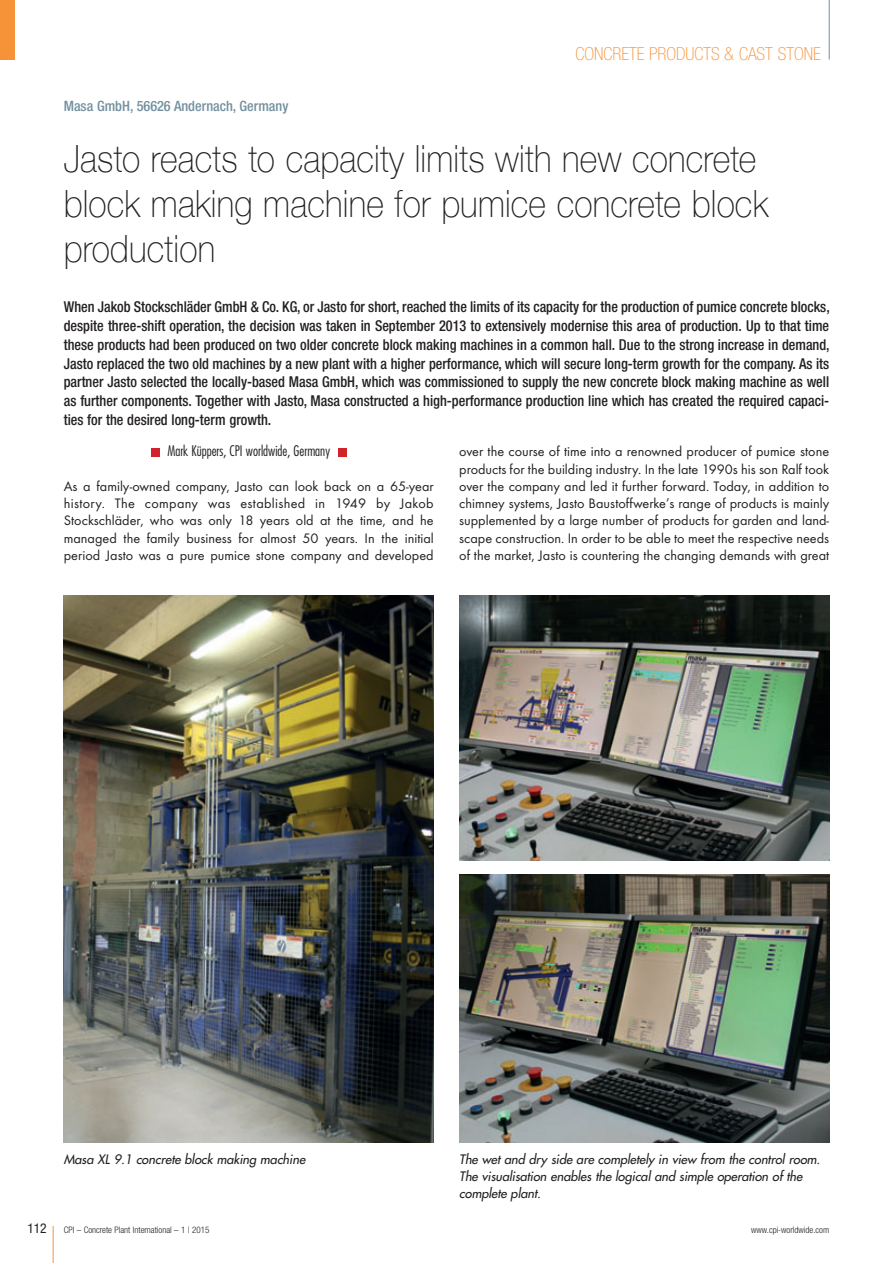
<style>
.page{position:relative;width:893px;height:1263px;background:#fff}
.page>*{position:absolute;margin:0;border:0;box-sizing:border-box;transform-origin:0 0}
.t1{font:100 37.5px/45px "Helvetica Neue";letter-spacing:.005em;color:#231f20;scale:.9 1}
.t2{font:100 condensed 18px "Helvetica Neue";color:#f69238}
.t3{font:500 condensed 15px/18.8px "Helvetica Neue";color:#231f20;text-align:justify;scale:.95 1}
.t4{font:14.25px/17.2px "Futura T";color:#231f20;text-align:justify}
.t5{font:300 condensed 14.25px "Futura";color:#231f20}
.t6{font:500 condensed 14.25px "Helvetica Neue";color:#73909f}
.t7{font:condensed 13.5px "Helvetica Neue";color:#231f20}
.t8{font:italic 12.75px/17.2px "Futura";color:#231f20}
.t9{font:300 condensed 9px "Helvetica Neue";color:#231f20}
</style>
<div class="page">
<hr style="left:53px;top:1226px;width:1px;height:37px;background:#f69238">
<hr style="left:829px;top:0;width:1px;height:60px;background:#73909f">
<div style="left:0;top:0;width:15px;height:60px;background:#f69238"></div>
<div style="left:151px;top:448px;width:8px;height:8px;background:#d1232a"></div>
<div style="left:338px;top:448px;width:9px;height:8px;background:#d1232a"></div>
<img style="left:64px;top:595px;width:370px;height:547px">
<img style="left:459px;top:595px;width:370px;height:266px">
<img style="left:459px;top:875px;width:370px;height:267px">
<p class="t6" style="left:64px;top:98px;width:226px">Masa GmbH, 56626 Andernach, Germany</p>
<p class="t2" style="left:575px;top:43px;width:247px">CONCRETE PRODUCTS &amp; CAST STONE</p>
<h1 class="t1" style="left:64px;top:136px;width:784px">Jasto reacts to capacity limits with new concrete block making machine for pumice concrete block production</h1>
<p class="t3" style="left:64px;top:297px;width:808px">When Jakob Stockschläder GmbH &amp; Co. KG, or Jasto for short, reached the limits of its capacity for the production of pumice concrete blocks, despite three-shift operation, the decision was taken in September 2013 to extensively modernise this area of production. Up to that time these products had been produced on two older concrete block making machines in a common hall. Due to the strong increase in demand, Jasto replaced the two old machines by a new plant with a higher performance, which will secure long-term growth for the company. As its partner Jasto selected the locally-based Masa GmbH, which was commissioned to supply the new concrete block making machine as well as further components. Together with Jasto, Masa constructed a high-performance production line which has created the required capaci&shy;ties for the desired long-term growth.</p>
<p class="t5" style="left:167px;top:442px;width:164px">Mark Küppers, CPI worldwide, Germany</p>
<p class="t4" style="left:64px;top:477px;width:371px">As a family-owned company, Jasto can look back on a 65-year history. The company was established in 1949 by Jakob Stockschläder, who was only 18 years old at the time, and he managed the family business for almost 50 years. In the initial period Jasto was a pure pumice stone company and developed</p>
<p class="t4" style="left:459px;top:443px;width:372px">over the course of time into a renowned producer of pumice stone products for the building industry. In the late 1990s his son Ralf took over the company and led it further forward. Today, in addition to chimney systems, Jasto Baustoffwerke’s range of products is mainly supplemented by a large number of products for garden and land&shy;scape construction. In order to be able to meet the respective needs of the market, Jasto is countering the changing demands with great</p>
<p class="t8" style="left:64px;top:1150px;width:246px">Masa XL 9.1 concrete block making machine</p>
<p class="t8" style="left:459px;top:1150px;width:365px">The wet and dry side are completely in view from the control room.<br>The visualisation enables the logical and simple operation of the complete plant.</p>
<p class="t7" style="left:27px;top:1220px;width:21px">112</p>
<p class="t9" style="left:64px;top:1224px;width:147px">CPI – Concrete Plant International – 1 | 2015</p>
<p class="t9" style="left:751px;top:1224px;width:79px">www.cpi-worldwide.com</p>
</div>
